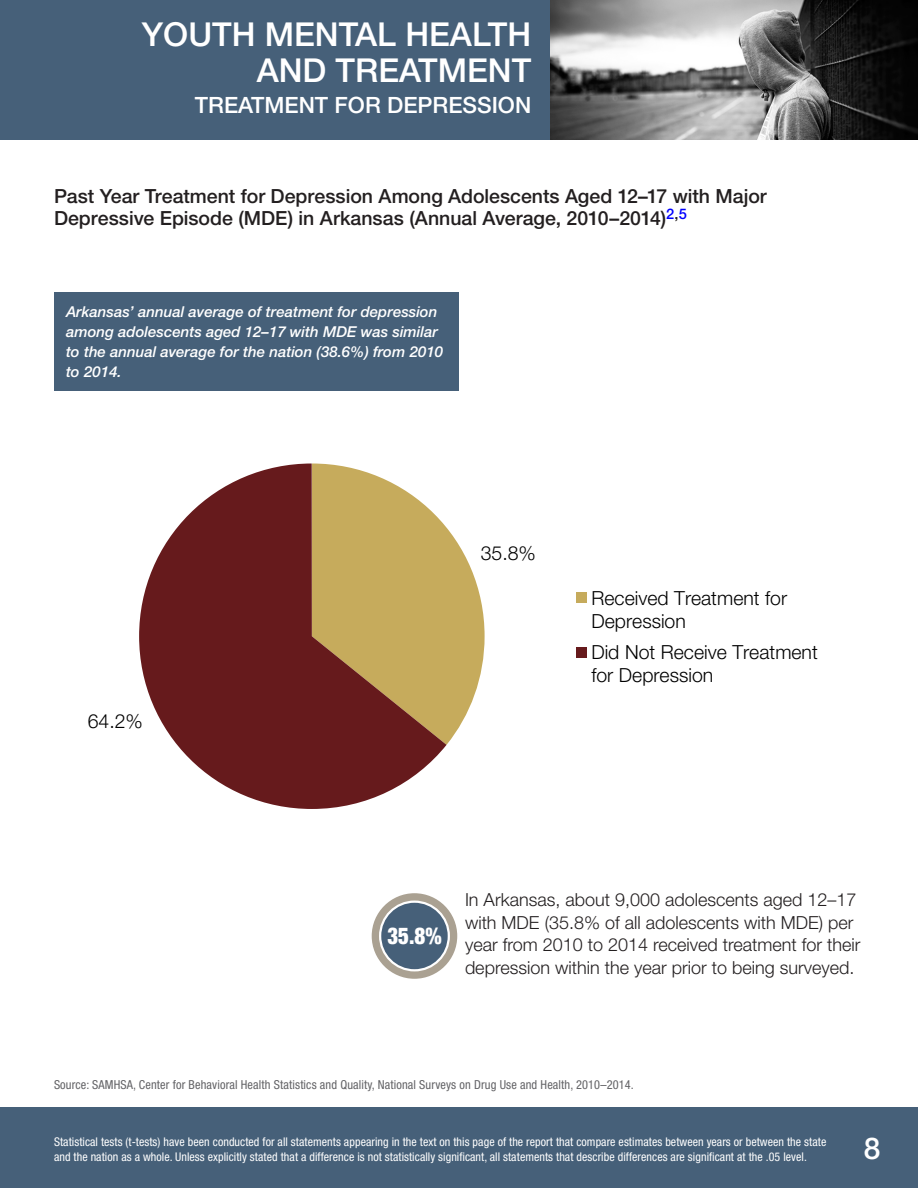
<style>
.page{position:relative;width:918px;height:1188px;background:#fff}
.page>*{position:absolute;margin:0;border:0;box-sizing:border-box;transform-origin:0 0}
.t1{font:500 33px/36px "Helvetica Neue LT Std";color:#fff;text-align:right}
.t2{font:500 30px "Helvetica Neue LT Std";color:#fff}
.t3{font:900 condensed 23.25px "Helvetica Neue LT Std";color:#fff;scale:.9 1}
.t4{font:500 22.5px "Helvetica Neue LT Std";color:#fff}
.t5{font:500 19.5px/22.5px "Helvetica Neue LT Std";color:#231f20}
.t6{font:300 19.5px/23px "Helvetica Neue LT Std";color:#000}
.t7{font:300 18px/22.5px "Helvetica Neue LT Std";color:#231f20}
.t8{font:italic 500 15px/20.2px "Helvetica Neue LT Std";color:#fff}
.t9{font:condensed 12.3px "Helvetica Neue LT Std";letter-spacing:.01em;color:#636366}
.t10{font:condensed 12px/15px "Helvetica Neue LT Std";letter-spacing:.005em;color:#fff}
.s1{font-size:18.6px}
</style>
<div class="page">
<div style="left:0;top:0;width:551px;height:140px;background:#466079"></div>
<div style="left:0;top:1107px;width:918px;height:81px;background:#466079"></div>
<img style="left:551px;top:0;width:367px;height:140px">
<div style="left:54px;top:292px;width:405px;height:99px;background:#466079"></div>
<svg style="left:447px;top:528px;width:38px;height:216px;fill:#c6ab5c"></svg>
<svg style="left:139px;top:464px;width:308px;height:345px;fill:#661a1c"></svg>
<div style="left:577px;top:593px;width:10px;height:10px;background:#c6ab5c"></div>
<div style="left:577px;top:648px;width:10px;height:10px;background:#661a1c"></div>
<svg style="left:372px;top:893px;width:85px;height:86px"></svg>
<svg style="left:379px;top:901px;width:71px;height:70px"></svg>
<div style="left:381px;top:903px;width:67px;height:66px;background:#466079;border-radius:50%"></div>
<h1 class="t1" style="left:142px;top:16px;width:391px">YOUTH MENTAL HEALTH<br>AND TREATMENT</h1>
<h3 class="t4" style="left:195px;top:92px;width:338px">TREATMENT FOR DEPRESSION</h3>
<p class="t5" style="left:54px;top:185px;width:714px">Past Year Treatment for Depression Among Adolescents Aged 12–17 with Major<br>Depressive Episode (MDE) in Arkansas (Annual Average, 2010–2014)<sup>2</sup><sup>,</sup><sup>5</sup></p>
<p class="t8" style="left:66px;top:301px;width:379px">Arkansas’ annual average of treatment for depression among adolescents aged 12–17 with MDE was similar to the annual average for the nation (38.6%) from 2010 to 2014.</p>
<h3 class="t6" style="left:88px;top:709px;width:57px">64.2%</h3>
<h3 class="t6" style="left:481px;top:541px;width:57px">35.8%</h3>
<h3 class="t6" style="left:591px;top:586px;width:197px">Received Treatment for<br>Depression</h3>
<h3 class="t6" style="left:591px;top:641px;width:228px">Did Not Receive Treatment for Depression</h3>
<h3 class="t3" style="left:387px;top:921px;width:62px">35<span class="s1">.</span>8%</h3>
<p class="t7" style="left:465px;top:888px;width:397px">In Arkansas, about 9,000 adolescents aged 12–17 with MDE (35.8% of all adolescents with MDE) per year from 2010 to 2014 received treatment for their depression within the year prior to being surveyed.</p>
<p class="t9" style="left:54px;top:1078px;width:581px">Source: SAMHSA, Center for Behavioral Health Statistics and Quality, National Surveys on Drug Use and Health, 2010–2014.</p>
<p class="t10" style="left:54px;top:1134px;width:774px">Statistical tests (t-tests) have been conducted for all statements appearing in the text on this page of the report that compare estimates between years or between the state and the nation as a whole. Unless explicitly stated that a difference is not statistically significant, all statements that describe differences are significant at the .05 level.</p>
<h2 class="t2" style="left:864px;top:1130px;width:18px">8</h2>
</div>
